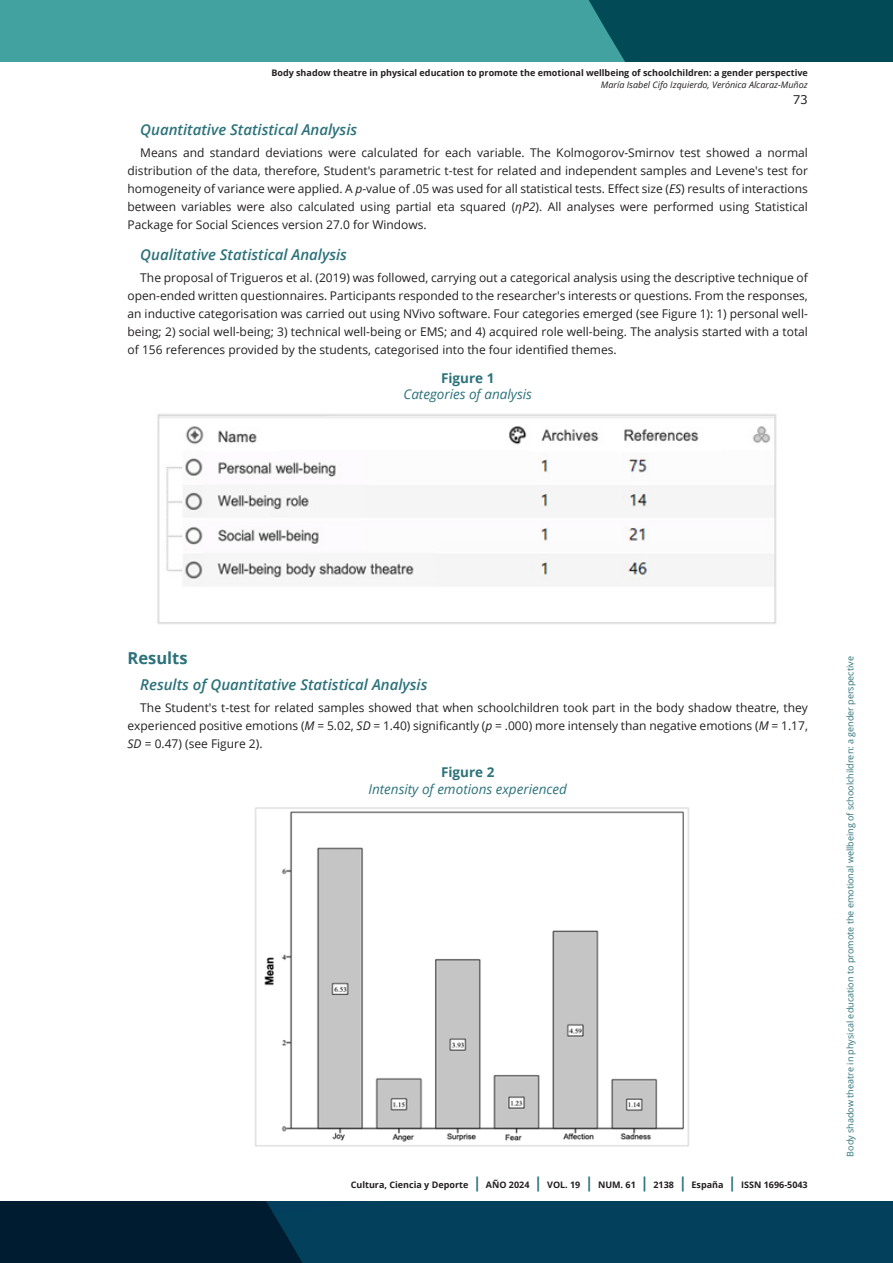
<style>
.page{position:relative;width:893px;height:1263px;background:#fff}
.page>*{position:absolute;margin:0;border:0;box-sizing:border-box;transform-origin:0 0}
.subtitulo_H3{font:700 16.5px "Open Sans";color:#2c727a}
.subtitulo_2_H3{font:italic 600 15px "Open Sans";color:#2c727a}
.titulo_tablas_imagen{font:italic 13.5px "Open Sans";color:#2c727a}
.titulo_tablas_imagen-2{font:700 13.5px "Open Sans";color:#2c727a}
.Cuerpo_de_texto_P{font:12px/18px "Open Sans";color:#231f20;text-align:justify}
.t1{font:12px "Verdana";color:#231f20}
.t2{font:700 9px "Open Sans";color:#231f20}
.t3{font:9px "Open Sans";color:#2c727a}
.t4{font:italic 9px "Open Sans";color:#231f20}
.s1{font-style:italic}
.s2{font-size:15px;color:#2c727a}
</style>
<div class="page">
<svg style="left:0;top:1201px;width:893px;height:62px;background:#02344e"></svg>
<div style="left:0;top:0;width:893px;height:62px;background:#41a29f"></div>
<div style="left:589px;top:0;width:304px;height:62px;background:#024a56"></div>
<img style="left:157px;top:413px;width:620px;height:211px">
<img style="left:255px;top:807px;width:434px;height:340px">
<p class="t2" style="left:271px;top:67px;width:538px">Body shadow theatre in physical education to promote the emotional wellbeing of schoolchildren: a gender perspective</p>
<p class="t4" style="left:601px;top:79px;width:208px">María Isabel Cifo Izquierdo, Verónica Alcaraz-Muñoz</p>
<p class="t1" style="left:793px;top:91px;width:17px">73</p>
<p class="subtitulo_2_H3" style="left:140px;top:119px;width:218px">Quantitative Statistical Analysis</p>
<p class="Cuerpo_de_texto_P" style="left:128px;top:143px;width:682px;text-indent:13px">Means and standard deviations were calculated for each variable. The Kolmogorov-Smirnov test showed a normal distribution of the data, therefore, Student's parametric t-test for related and independent samples and Levene's test for homogeneity of variance were applied. A <span class="s1">p</span>-value of .05 was used for all statistical tests. Effect size (<span class="s1">ES</span>) results of interactions between variables were also calculated using partial eta squared (<span class="s1">ηP2</span>). All analyses were performed using Statistical Package for Social Sciences version 27.0 for Windows.</p>
<p class="subtitulo_2_H3" style="left:140px;top:244px;width:208px">Qualitative Statistical Analysis</p>
<p class="Cuerpo_de_texto_P" style="left:128px;top:268px;width:682px;text-indent:13px">The proposal of Trigueros et al. (2019) was followed, carrying out a categorical analysis using the descriptive technique of open-ended written questionnaires. Participants responded to the researcher's interests or questions. From the responses, an inductive categorisation was carried out using NVivo software. Four categories emerged (see Figure 1): 1) personal well&shy;being; 2) social well-being; 3) technical well-being or EMS; and 4) acquired role well-being. The analysis started with a total of 156 references provided by the students, categorised into the four identified themes.</p>
<p class="titulo_tablas_imagen-2" style="left:441px;top:369px;width:55px">Figure 1</p>
<p class="titulo_tablas_imagen" style="left:403px;top:385px;width:130px">Categories of analysis</p>
<p class="subtitulo_H3" style="left:128px;top:646px;width:62px">Results</p>
<p class="subtitulo_2_H3" style="left:140px;top:674px;width:289px">Results of Quantitative Statistical Analysis</p>
<p class="Cuerpo_de_texto_P" style="left:128px;top:699px;width:682px;text-indent:13px">The Student's t-test for related samples showed that when schoolchildren took part in the body shadow theatre, they experienced positive emotions (<span class="s1">M</span> = 5.02, <span class="s1">SD</span> = 1.40) significantly (<span class="s1">p</span> = .000) more intensely than negative emotions (<span class="s1">M</span> = 1.17, <span class="s1">SD</span> = 0.47) (see Figure 2).</p>
<p class="titulo_tablas_imagen-2" style="left:441px;top:763px;width:55px">Figure 2</p>
<p class="titulo_tablas_imagen" style="left:368px;top:779px;width:200px">Intensity of emotions experienced</p>
<p class="t2" style="left:351px;top:1179px;width:458px">Cultura, Ciencia y Deporte <span class="s2">|</span> AÑO 2024 <span class="s2">|</span> VOL. 19 <span class="s2">|</span> NUM. 61 <span class="s2">|</span> 2138 <span class="s2">|</span> España <span class="s2">|</span> ISSN 1696-5043</p>
<p class="t3" style="left:844px;top:1156px;width:502px;rotate:-90deg">Body shadow theatre in physical education to promote the emotional wellbeing of schoolchildren: a gender perspective</p>
</div>
